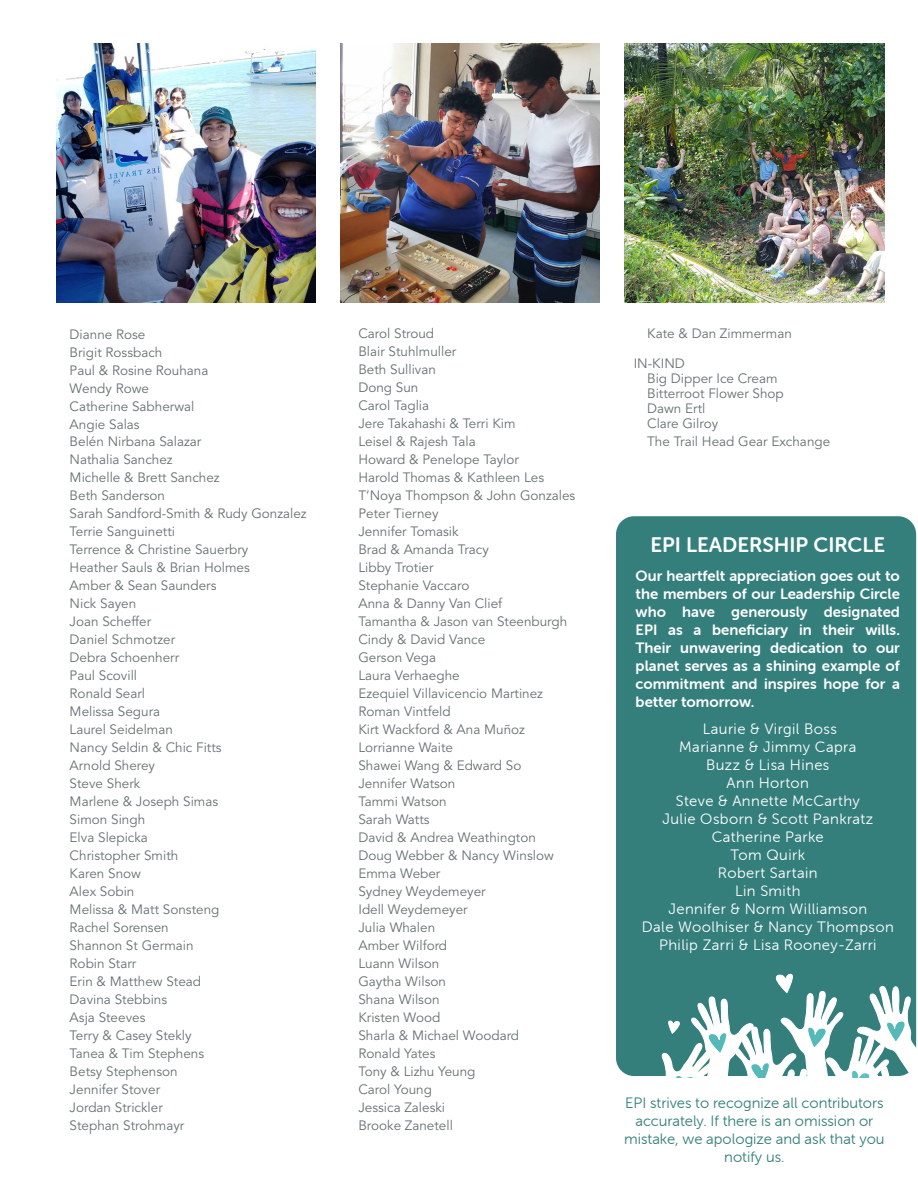
<style>
.page{position:relative;width:918px;height:1188px;background:#fff}
.page>*{position:absolute;margin:0;border:0;box-sizing:border-box;transform-origin:0 0}
.t1{font:21px "Museo Sans Rounded 700";color:#fff}
.t2{font:15px/18px "Museo Sans Rounded 700";color:#fff;text-align:justify}
.t3{font:15px/18px "Museo Sans Rounded 300";letter-spacing:.03em;color:#fff;text-align:center}
.t4{font:15px/18px "Museo Sans Rounded 300";color:#347f7c;text-align:center}
.t5{font:13.5px/18px "Avenir LT Std";color:#677173}
</style>
<div class="page">
<div style="left:616px;top:516px;width:300px;height:560px;background:#347f7c;border-radius:18px"></div>
<svg style="left:661px;top:974px;width:256px;height:103px"></svg>
<img style="left:56px;top:43px;width:259px;height:259px">
<img style="left:340px;top:43px;width:260px;height:259px">
<img style="left:625px;top:43px;width:259px;height:259px">
<p class="t5" style="left:70px;top:325px;width:239px">Dianne Rose<br>Brigit Rossbach<br>Paul &amp; Rosine Rouhana<br>Wendy Rowe<br>Catherine Sabherwal<br>Angie Salas<br>Belén Nirbana Salazar<br>Nathalia Sanchez<br>Michelle &amp; Brett Sanchez<br>Beth Sanderson<br>Sarah Sandford-Smith &amp; Rudy Gonzalez<br>Terrie Sanguinetti<br>Terrence &amp; Christine Sauerbry<br>Heather Sauls &amp; Brian Holmes<br>Amber &amp; Sean Saunders<br>Nick Sayen<br>Joan Scheffer<br>Daniel Schmotzer<br>Debra Schoenherr<br>Paul Scovill<br>Ronald Searl<br>Melissa Segura<br>Laurel Seidelman<br>Nancy Seldin &amp; Chic Fitts<br>Arnold Sherey<br>Steve Sherk<br>Marlene &amp; Joseph Simas<br>Simon Singh<br>Elva Slepicka<br>Christopher Smith<br>Karen Snow<br>Alex Sobin<br>Melissa &amp; Matt Sonsteng<br>Rachel Sorensen<br>Shannon St Germain<br>Robin Starr<br>Erin &amp; Matthew Stead<br>Davina Stebbins<br>Asja Steeves<br>Terry &amp; Casey Stekly<br>Tanea &amp; Tim Stephens<br>Betsy Stephenson<br>Jennifer Stover<br>Jordan Strickler<br>Stephan Strohmayr</p>
<p class="t5" style="left:358px;top:325px;width:218px">Carol Stroud<br>Blair Stuhlmuller<br>Beth Sullivan<br>Dong Sun<br>Carol Taglia<br>Jere Takahashi &amp; Terri Kim<br>Leisel &amp; Rajesh Tala<br>Howard &amp; Penelope Taylor<br>Harold Thomas &amp; Kathleen Les<br>T’Noya Thompson &amp; John Gonzales<br>Peter Tierney<br>Jennifer Tomasik<br>Brad &amp; Amanda Tracy<br>Libby Trotier<br>Stephanie Vaccaro<br>Anna &amp; Danny Van Clief<br>Tamantha &amp; Jason van Steenburgh<br>Cindy &amp; David Vance<br>Gerson Vega<br>Laura Verhaeghe<br>Ezequiel Villavicencio Martinez<br>Roman Vintfeld<br>Kirt Wackford &amp; Ana Muñoz<br>Lorrianne Waite<br>Shawei Wang &amp; Edward So<br>Jennifer Watson<br>Tammi Watson<br>Sarah Watts<br>David &amp; Andrea Weathington<br>Doug Webber &amp; Nancy Winslow<br>Emma Weber<br>Sydney Weydemeyer<br>Idell Weydemeyer<br>Julia Whalen<br>Amber Wilford<br>Luann Wilson<br>Gaytha Wilson<br>Shana Wilson<br>Kristen Wood<br>Sharla &amp; Michael Woodard<br>Ronald Yates<br>Tony &amp; Lizhu Yeung<br>Carol Young<br>Jessica Zaleski<br>Brooke Zanetell</p>
<p class="t5" style="left:647px;top:325px;width:146px">Kate &amp; Dan Zimmerman</p>
<p class="t5" style="left:647px;top:356px;width:138px;line-height:15px;text-indent:-14px">IN-KIND<br>Big Dipper Ice Cream<br>Bitterroot Flower Shop<br>Dawn Ertl<br>Clare Gilroy</p>
<p class="t5" style="left:647px;top:433px;width:185px">The Trail Head Gear Exchange</p>
<h1 class="t1" style="left:651px;top:533px;width:236px">EPI LEADERSHIP CIRCLE</h1>
<p class="t2" style="left:636px;top:566px;width:266px">Our heartfelt appreciation goes out to the members of our Leadership Circle who have generously designated EPI as a beneficiary in their wills.<br>Their unwavering dedication to our planet serves as a shining example of commitment and inspires hope for a better tomorrow.</p>
<p class="t3" style="left:642px;top:720px;width:254px">Laurie &amp; Virgil Boss<br>Marianne &amp; Jimmy Capra<br>Buzz &amp; Lisa Hines<br>Ann Horton<br>Steve &amp; Annette McCarthy<br>Julie Osborn &amp; Scott Pankratz<br>Catherine Parke<br>Tom Quirk<br>Robert Sartain<br>Lin Smith<br>Jennifer &amp; Norm Williamson<br>Dale Woolhiser &amp; Nancy Thompson<br>Philip Zarri &amp; Lisa Rooney-Zarri</p>
<p class="t4" style="left:624px;top:1094px;width:262px">EPI strives to recognize all contributors accurately. If there is an omission or mistake, we apologize and ask that you notify us.</p>
</div>
